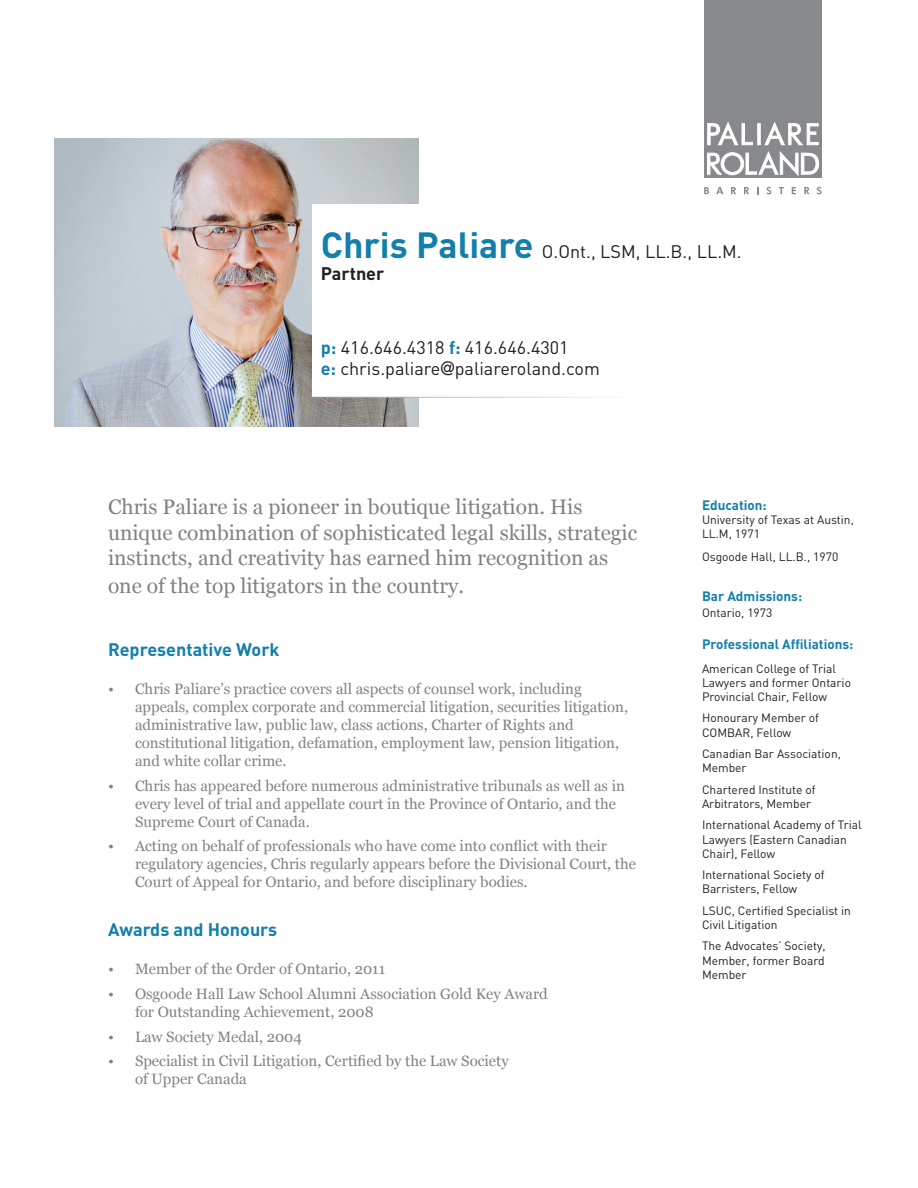
<style>
.page{position:relative;width:918px;height:1188px;background:#fff}
.page>*{position:absolute;margin:0;border:0;box-sizing:border-box;transform-origin:0 0}
.t1{font:21px/25.2px "Georgia";color:#808285}
.t2{font:18px/21.6px "DIN";color:#231f20}
.t3{font:700 18px "DIN";color:#137fab}
.t4{font:15px/18px "Georgia";color:#808285}
.t5{font:700 13.5px "DIN";color:#137fab}
.t6{font:12px/14.4px "DIN";color:#231f20}
.s1{font-weight:700;font-size:36px;color:#137fab}
.s2{font-weight:700}
.s3{font-weight:700;color:#137fab}
.s4{font-family:"Futura Std"}
</style>
<div class="page">
<img style="left:54px;top:138px;width:364px;height:289px">
<div style="left:312px;top:204px;width:223px;height:192px;background:#fff"></div>
<div style="left:704px;top:0;width:118px;height:178px;background:#87898c"></div>
<svg style="left:707px;top:122px;width:112px;height:54px"></svg>
<svg style="left:704px;top:187px;width:5px;height:7px"></svg>
<svg style="left:716px;top:187px;width:7px;height:7px"></svg>
<svg style="left:731px;top:187px;width:5px;height:7px"></svg>
<svg style="left:744px;top:187px;width:5px;height:7px"></svg>
<svg style="left:766px;top:187px;width:5px;height:7px"></svg>
<svg style="left:779px;top:187px;width:5px;height:7px"></svg>
<svg style="left:792px;top:187px;width:4px;height:7px"></svg>
<svg style="left:804px;top:187px;width:5px;height:7px"></svg>
<svg style="left:817px;top:187px;width:5px;height:7px"></svg>
<hr style="left:312px;top:397px;width:311px;height:1px;background:#fff">
<p class="t2" style="left:321px;top:241px;width:423px"><span class="s1">Chris Paliare</span> O.Ont., LSM, LL.B., LL.M.<br><span class="s2">Partner</span></p>
<p class="t2" style="left:321px;top:336px;width:281px"><span class="s3">p:</span> 416.646.4318 <span class="s3">f:</span> 416.646.4301<br><span class="s3">e:</span> chris.paliare<span class="s4">@</span>paliareroland.com</p>
<h1 class="t1" style="left:108px;top:495px;width:531px">Chris Paliare is a pioneer in boutique litigation. His unique combination of sophisticated legal skills, strategic instincts, and creativity has earned him recognition as</h1>
<h1 class="t1" style="left:108px;top:574px;width:358px">one of the top litigators in the country.</h1>
<p class="t3" style="left:108px;top:637px;width:173px">Representative Work</p>
<p class="t4" style="left:135px;top:680px;width:495px;text-indent:-27px">• Chris Paliare’s practice covers all aspects of counsel work, including appeals, complex corporate and commercial litigation, securities litigation, administrative law, public law, class actions, Charter of Rights and constitutional litigation, defamation, employment law, pension litigation, and white collar crime.</p>
<p class="t4" style="left:135px;top:777px;width:491px;text-indent:-27px">• Chris has appeared before numerous administrative tribunals as well as in every level of trial and appellate court in the Province of Ontario, and the<br>Supreme Court of Canada.</p>
<p class="t4" style="left:135px;top:838px;width:503px;text-indent:-27px">• Acting on behalf of professionals who have come into conflict with their regulatory agencies, Chris regularly appears before the Divisional Court, the<br>Court of Appeal for Ontario, and before disciplinary bodies.</p>
<p class="t3" style="left:108px;top:918px;width:171px">Awards and Honours</p>
<p class="t4" style="left:108px;top:960px;width:279px">• Member of the Order of Ontario, 2011</p>
<p class="t4" style="left:135px;top:985px;width:414px;text-indent:-27px">• Osgoode Hall Law School Alumni Association Gold Key Award for Outstanding Achievement, 2008</p>
<p class="t4" style="left:108px;top:1028px;width:195px">• Law Society Medal, 2004</p>
<p class="t4" style="left:135px;top:1053px;width:375px;text-indent:-27px">• Specialist in Civil Litigation, Certified by the Law Society of Upper Canada</p>
<p class="t5" style="left:702px;top:496px;width:66px">Education:</p>
<p class="t6" style="left:702px;top:512px;width:153px">University of Texas at Austin,<br>LL.M, 1971</p>
<p class="t6" style="left:702px;top:550px;width:138px">Osgoode Hall, LL.B., 1970</p>
<p class="t5" style="left:702px;top:587px;width:102px">Bar Admissions:</p>
<p class="t6" style="left:702px;top:605px;width:72px">Ontario, 1973</p>
<p class="t5" style="left:702px;top:635px;width:153px">Professional Affiliations:</p>
<p class="t6" style="left:702px;top:661px;width:151px">American College of Trial<br>Lawyers and former Ontario<br>Provincial Chair, Fellow</p>
<p class="t6" style="left:702px;top:711px;width:118px">Honourary Member of<br>COMBAR, Fellow</p>
<p class="t6" style="left:702px;top:746px;width:140px">Canadian Bar Association,<br>Member</p>
<p class="t6" style="left:702px;top:782px;width:115px">Chartered Institute of<br>Arbitrators, Member</p>
<p class="t6" style="left:702px;top:817px;width:161px">International Academy of Trial<br>Lawyers (Eastern Canadian<br>Chair), Fellow</p>
<p class="t6" style="left:702px;top:867px;width:124px">International Society of<br>Barristers, Fellow</p>
<p class="t6" style="left:702px;top:903px;width:151px">LSUC, Certified Specialist in<br>Civil Litigation</p>
<p class="t6" style="left:702px;top:938px;width:125px;text-align:justify">The Advocates’ Society, Member, former Board Member</p>
</div>
